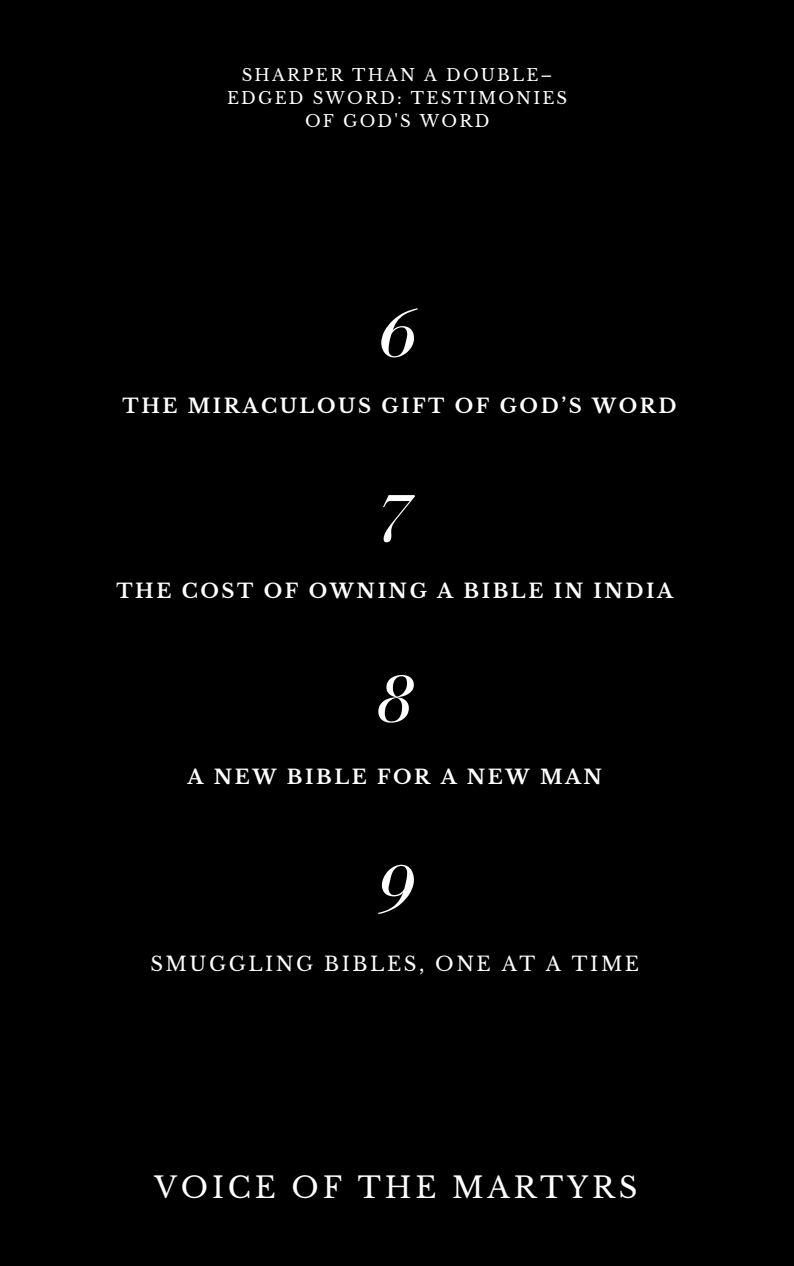
<style>
.page{position:relative;width:794px;height:1266px;background:#fff}
.page>*{position:absolute;margin:0;border:0;box-sizing:border-box;transform-origin:0 0}
.t1{font:italic 70.2px "Bodoni FLF";color:#fff}
.t2{font:28.88px "Libre Baskerville";letter-spacing:.13em;color:#fff}
.t3{font:700 19.65px "Libre Baskerville";letter-spacing:.13em;color:#fff}
.t4{font:19.65px "Libre Baskerville";letter-spacing:.13em;color:#fff}
.t5{font:16.58px/23.1px "Libre Baskerville";letter-spacing:.13em;color:#fff;text-align:center}
</style>
<div class="page">
<div style="left:0;top:0;width:793px;height:1266px;background:#000"></div>
<p class="t5" style="left:227px;top:63px;width:341px">SHARPER THAN A DOUBLE–<br>EDGED SWORD: TESTIMONIES<br>OF GOD'S WORD</p>
<h1 class="t1" style="left:377px;top:295px;width:39px">6</h1>
<p class="t3" style="left:122px;top:394px;width:555px">THE MIRACULOUS GIFT OF GOD’S WORD</p>
<h1 class="t1" style="left:374px;top:480px;width:39px">7</h1>
<p class="t3" style="left:116px;top:579px;width:558px">THE COST OF OWNING A BIBLE IN INDIA</p>
<h1 class="t1" style="left:374px;top:660px;width:39px">8</h1>
<p class="t3" style="left:187px;top:764px;width:416px">A NEW BIBLE FOR A NEW MAN</p>
<h1 class="t1" style="left:374px;top:850px;width:39px">9</h1>
<p class="t4" style="left:150px;top:952px;width:490px">SMUGGLING BIBLES, ONE AT A TIME</p>
<h2 class="t2" style="left:154px;top:1169px;width:484px">VOICE OF THE MARTYRS</h2>
</div>
